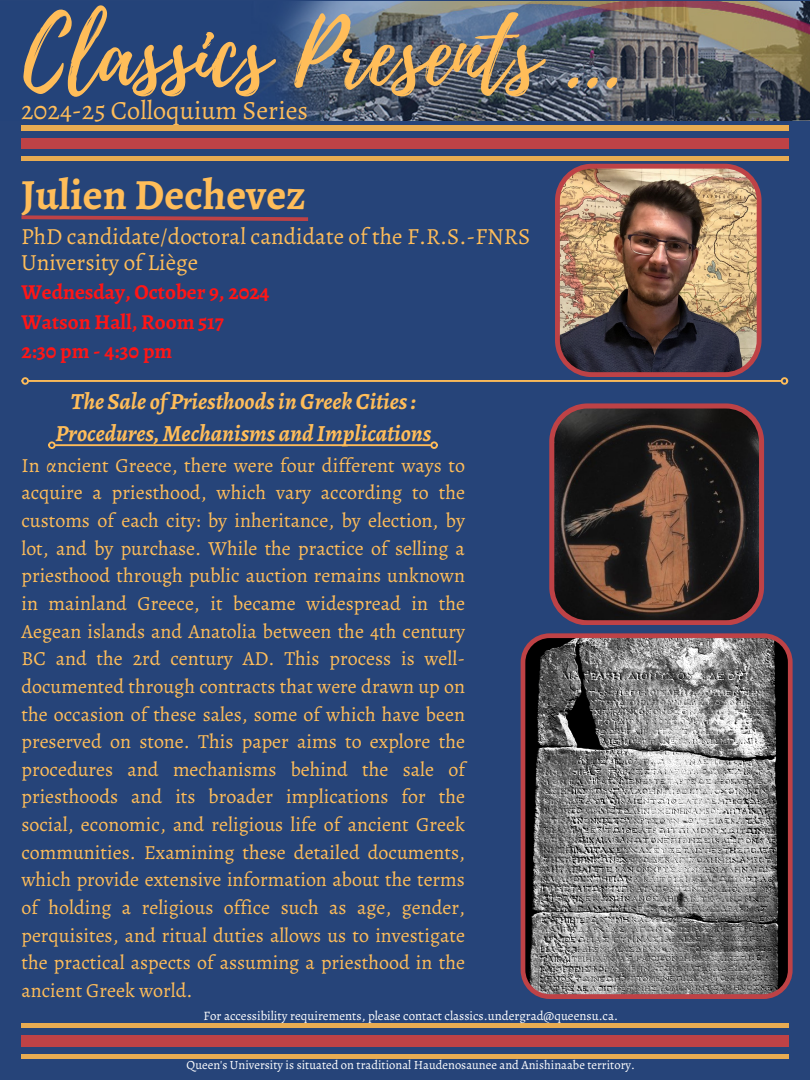
<style>
.page{position:relative;width:810px;height:1080px;background:#264479}
.page>*{position:absolute;margin:0;border:0;box-sizing:border-box;transform-origin:0 0}
.t1{font:88.75px "Playlist Script";color:#ffbd59}
.t2{font:700 43.12px "Alegreya";color:#ffbd59}
.t3{font:26.25px "Alegreya";color:#ffbd59}
.t4{font:italic 700 23.12px/32.4px "Alegreya";color:#ffbd59;text-align:center}
.t5{font:23.12px/26.2px "Alegreya";color:#ffbd59}
.t6{font:700 21.25px/29.5px "Alegreya";color:#ff1616}
.t7{font:20px/27.6px "Alegreya";color:#ffbd59;text-align:justify}
.t8{font:12.88px "Alegreya";color:#fff}
.t9{font:12.56px "Alegreya";color:#fff}
</style>
<div class="page">
<img style="left:270px;top:2px;width:540px;height:118px">
<div style="left:21px;top:1023px;width:767px;height:5px;background:#e8ac52"></div>
<hr style="left:21px;top:1054px;width:767px;height:4px;background:#e8ac52">
<div style="left:21px;top:1036px;width:767px;height:10px;background:#be4246"></div>
<hr style="left:21px;top:126px;width:767px;height:4px;background:#e8ac52">
<hr style="left:21px;top:157px;width:767px;height:4px;background:#e8ac52">
<div style="left:21px;top:138px;width:767px;height:11px;background:#be4246"></div>
<hr style="left:56px;top:444px;width:374px;height:2px;background:#ffbd59">
<div style="left:48px;top:441px;width:8px;height:8px;border:2px solid #ffbd59;border-radius:50%"></div>
<div style="left:430px;top:441px;width:8px;height:8px;border:2px solid #ffbd59;border-radius:50%"></div>
<svg style="left:21px;top:215px;width:288px;height:6px"></svg>
<hr style="left:29px;top:380px;width:752px;height:2px;background:#ffbd59">
<div style="left:21px;top:377px;width:8px;height:8px;border:2px solid #ffbd59;border-radius:50%"></div>
<div style="left:781px;top:377px;width:7px;height:8px;border:2px solid #ffbd59;border-radius:50%"></div>
<svg style="left:521px;top:633px;width:272px;height:366px"></svg>
<svg style="left:549px;top:403px;width:215px;height:222px"></svg>
<img style="left:555px;top:164px;width:207px;height:213px">
<h4 class="t1" style="left:23px;top:-10px;width:600px">Classics Presents ...</h4>
<h4 class="t3" style="left:21px;top:92px;width:288px">2024-25 Colloquium Series</h4>
<p class="t2" style="left:21px;top:166px;width:287px">Julien Dechevez</p>
<p class="t5" style="left:21px;top:223px;width:511px">PhD candidate/doctoral candidate of the F.R.S.-FNRS<br>University of Liège</p>
<p class="t6" style="left:21px;top:277px;width:250px">Wednesday, October 9, 2024<br>Watson Hall, Room 517<br>2:30 pm - 4:30 pm</p>
<h5 class="t4" style="left:55px;top:385px;width:378px">The Sale of PriesthoodsinGreek Cities:<br>Procedures, Mechanisms and Implications</h5>
<h3 class="t7" style="left:21px;top:451px;width:445px">In αncient Greece, there were four different ways to acquire a priesthood, which vary according to the customs of each city: by inheritance, by election, by lot, and by purchase. While the practice of selling a priesthood through public auction remains unknown in mainland Greece, it became widespread in the Aegean islands and Anatolia between the 4th century BC and the 2rd century AD. This process is well&shy;documented through contracts that were drawn up on the occasion of these sales, some of which have been preserved on stone. This paper aims to explore the procedures and mechanisms behind the sale of priesthoods and its broader implications for the social, economic, and religious life of ancient Greek communities. Εxamining these detailed documents, which provide extensive information about the terms of holding a religious office such as age, gender, perquisites, and ritual duties allows us to investigate the practical aspects of assuming a priesthood in the ancient Greek world.</h3>
<h6 class="t8" style="left:204px;top:1006px;width:416px">For accessibility requirements, please contact classics.undergrad@queensu.ca.</h6>
<p class="t9" style="left:187px;top:1057px;width:450px">Queen's University is situated on traditional Haudenosaunee and Anishinaabe territory.</p>
</div>
